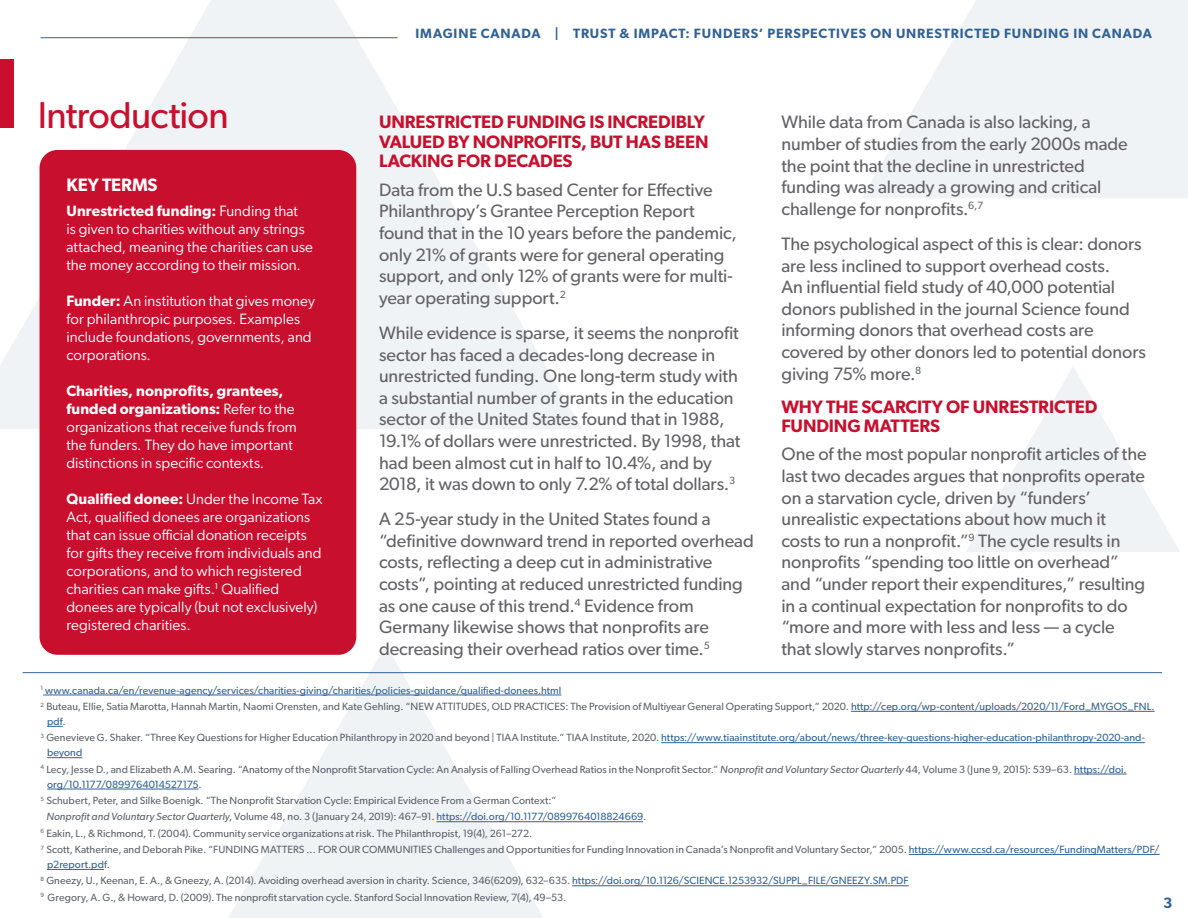
<style>
.page{position:relative;width:1188px;height:918px;background:#fff}
.page>*{position:absolute;margin:0;border:0;box-sizing:border-box;transform-origin:0 0}
.t1{font:37.5px "Gibson";letter-spacing:-.02em;color:#c8102e}
.Paragraph_Spacing{font:18px/21.6px "Gibson";letter-spacing:-.005em;color:#636366}
.Subtitle{font:600 18px/19.5px "Gibson";letter-spacing:-.01em;color:#c8102e}
.Subtitle-2{font:600 18px "Gibson";letter-spacing:-.005em;color:#fff}
.t2{font:15px/18px "Gibson";letter-spacing:.005em;color:#fff}
.t3{font:600 15px "Gibson";color:#326295}
.t4{font:600 13.5px "Gibson";letter-spacing:.065em;color:#326295}
.Footnote{font:10.5px/15px "Gibson";letter-spacing:.005em;color:#5e636b}
.Footnote-2{font:10.5px "Gibson";letter-spacing:.005em;color:#326295}
.s1{font-weight:600}
.s2{color:#326295}
.s3{font-style:italic}
.s4{font-style:italic;color:#5e636b}
.s5{color:#5e636b}
</style>
<div class="page">
<svg style="left:164px;top:645px;width:444px;height:273px"></svg>
<svg style="left:0;top:0;width:582px;height:429px"></svg>
<svg style="left:966px;top:367px;width:214px;height:185px"></svg>
<svg style="left:862px;top:0;width:326px;height:198px;fill:#f0f3f6"></svg>
<hr style="left:40px;top:37px;width:358px;height:1px;background:#326295">
<div style="left:0;top:60px;width:14px;height:68px;background:#c8102e"></div>
<div style="left:40px;top:150px;width:316px;height:505px;background:#c8102e;border-radius:18px"></div>
<hr style="left:43px;top:695px;width:518px;height:1px;background:#326295">
<hr style="left:851px;top:711px;width:304px;height:1px;background:#326295">
<svg style="left:47px;top:726px;width:16px;height:1px"></svg>
<hr style="left:661px;top:742px;width:484px;height:1px;background:#326295">
<hr style="left:47px;top:757px;width:35px;height:1px;background:#326295">
<hr style="left:1074px;top:774px;width:53px;height:1px;background:#326295">
<hr style="left:47px;top:789px;width:152px;height:1px;background:#326295">
<hr style="left:437px;top:821px;width:206px;height:1px;background:#326295">
<hr style="left:909px;top:854px;width:251px;height:1px;background:#326295">
<hr style="left:47px;top:869px;width:57px;height:1px;background:#326295">
<hr style="left:572px;top:886px;width:337px;height:1px;background:#326295">
<hr style="left:23px;top:672px;width:1139px;height:1px;background:#326295">
<p class="t1" style="left:38px;top:93px;width:192px">Introduction</p>
<p class="Subtitle-2" style="left:66px;top:174px;width:93px">KEY TERMS</p>
<p class="t2" style="left:66px;top:202px;width:248px"><span class="s1">Unrestricted funding:</span> Funding that<br>is given to charities without any strings attached, meaning the charities can use the money according to their mission.</p>
<p class="t2" style="left:66px;top:292px;width:250px"><span class="s1">Funder:</span> An institution that gives money for philanthropic purposes. Examples include foundations, governments, and corporations.</p>
<p class="t2" style="left:66px;top:382px;width:232px"><span class="s1">Charities, nonprofits, grantees, funded organizations:</span> Refer to the organizations that receive funds from the funders. They do have important distinctions in specific contexts.</p>
<p class="t2" style="left:66px;top:490px;width:258px"><span class="s1">Qualified donee:</span> Under the Income Tax Act, qualified donees are organizations that can issue official donation receipts for gifts they receive from individuals and corporations, and to which registered charities can make gifts.<sup>1</sup> Qualified donees are typically (but not exclusively) registered charities.</p>
<p class="t4" style="left:416px;top:25px;width:738px">IMAGINE CANADA | TRUST &amp; IMPACT: FUNDERS’ PERSPECTIVES ON UNRESTRICTED FUNDING IN CANADA</p>
<p class="Subtitle" style="left:379px;top:112px;width:331px">UNRESTRICTED FUNDING IS INCREDIBLY<br>VALUED BY NONPROFITS, BUT HAS BEEN<br>LACKING FOR DECADES</p>
<p class="Paragraph_Spacing" style="left:379px;top:179px;width:359px">Data from the U.S based Center for Effective Philanthropy’s Grantee Perception Report found that in the 10 years before the pandemic, only 21% of grants were for general operating support, and only 12% of grants were for multi&shy;year operating support.<sup>2</sup></p>
<p class="Paragraph_Spacing" style="left:379px;top:322px;width:363px">While evidence is sparse, it seems the nonprofit sector has faced a decades-long decrease in unrestricted funding. One long-term study with a substantial number of grants in the education sector of the United States found that in 1988, 19.1% of dollars were unrestricted. By 1998, that had been almost cut in half to 10.4%, and by 2018, it was down to only 7.2% of total dollars.<sup>3</sup></p>
<p class="Paragraph_Spacing" style="left:379px;top:508px;width:376px">A 25-year study in the United States found a “definitive downward trend in reported overhead costs, reflecting a deep cut in administrative costs”, pointing at reduced unrestricted funding as one cause of this trend.<sup>4</sup> Evidence from Germany likewise shows that nonprofits are decreasing their overhead ratios over time.<sup>5</sup></p>
<p class="Paragraph_Spacing" style="left:782px;top:111px;width:348px">While data from Canada is also lacking, a number of studies from the early 2000s made the point that the decline in unrestricted funding was already a growing and critical challenge for nonprofits.<sup>6,7</sup></p>
<p class="Paragraph_Spacing" style="left:782px;top:233px;width:366px">The psychological aspect of this is clear: donors are less inclined to support overhead costs.<br>An influential field study of 40,000 potential donors published in the journal Science found informing donors that overhead costs are covered by other donors led to potential donors giving 75% more.<sup>8</sup></p>
<p class="Subtitle" style="left:782px;top:396px;width:318px">WHY THE SCARCITY OF UNRESTRICTED<br>FUNDING MATTERS</p>
<p class="Paragraph_Spacing" style="left:782px;top:443px;width:367px">One of the most popular nonprofit articles of the last two decades argues that nonprofits operate on a starvation cycle, driven by “funders’ unrealistic expectations about how much it costs to run a nonprofit.”<sup>9</sup> The cycle results in nonprofits “spending too little on overhead” and “under report their expenditures,” resulting in a continual expectation for nonprofits to do “more and more with less and less — a cycle that slowly starves nonprofits.”</p>
<p class="Footnote-2" style="left:40px;top:684px;width:522px"><sup>1</sup> www.canada.ca/en/revenue-agency/services/charities-giving/charities/policies-guidance/qualified-donees.html</p>
<p class="Footnote" style="left:47px;top:699px;width:1109px;text-indent:-7px"><sup>2</sup> Buteau, Ellie, Satia Marotta, Hannah Martin, Naomi Orensten, and Kate Gehling. “NEW ATTITUDES, OLD PRACTICES: The Provision of Multiyear General Operating Support,” 2020. <span class="s2">http://cep.org/wp-content/uploads/2020/11/Ford_MYGOS_FNL. pdf</span>.</p>
<p class="Footnote" style="left:47px;top:730px;width:1099px;text-indent:-7px"><sup>3</sup> Genevieve G. Shaker. “Three Key Questions for Higher Education Philanthropy in 2020 and beyond | TIAA Institute.” TIAA Institute, 2020. <span class="s2">https://www.tiaainstitute.org/about/news/three-key-questions-higher-education-philanthropy-2020-and&shy;beyond</span></p>
<p class="Footnote" style="left:47px;top:761px;width:1081px;text-indent:-7px"><sup>4</sup> Lecy, Jesse D., and Elizabeth A.M. Searing. “Anatomy of the Nonprofit Starvation Cycle: An Analysis of Falling Overhead Ratios in the Nonprofit Sector.” <span class="s3">Nonprofit and Voluntary Sector Quarterly</span> 44, Volume 3 (June 9, 2015): 539–63. <span class="s2">https://doi. org/10.1177/0899764014527175</span>.</p>
<p class="Footnote" style="left:40px;top:793px;width:517px"><sup>5</sup> Schubert, Peter, and Silke Boenigk. “The Nonprofit Starvation Cycle: Empirical Evidence From a German Context:”</p>
<p class="Footnote-2" style="left:46px;top:810px;width:601px"><span class="s4">Nonprofit and Voluntary Sector Quarterly</span><span class="s5">, Volume 48, no. 3 (January 24, 2019): 467–91.</span> https://doi.org/10.1177/0899764018824669<span class="s5">.</span></p>
<p class="Footnote" style="left:40px;top:825px;width:493px"><sup>6</sup> Eakin, L., &amp; Richmond, T. (2004). Community service organizations at risk. The Philanthropist, 19(4), 261–272.</p>
<p class="Footnote" style="left:47px;top:842px;width:1114px;text-indent:-7px"><sup>7</sup> Scott, Katherine, and Deborah Pike. “FUNDING MATTERS … FOR OUR COMMUNITIES Challenges and Opportunities for Funding Innovation in Canada’s Nonprofit and Voluntary Sector,” 2005. <span class="s2">https://www.ccsd.ca/resources/FundingMatters/PDF/ p2report.pd</span>f.</p>
<p class="Footnote" style="left:40px;top:873px;width:870px"><sup>8</sup> Gneezy, U., Keenan, E. A., &amp; Gneezy, A. (2014). Avoiding overhead aversion in charity. Science, 346(6209), 632–635. <span class="s2">https://doi.org/10.1126/SCIENCE.1253932/SUPPL_FILE/GNEEZY.SM.PDF</span></p>
<p class="Footnote" style="left:40px;top:890px;width:527px"><sup>9</sup> Gregory, A. G., &amp; Howard, D. (2009). The nonprofit starvation cycle. Stanford Social Innovation Review, 7(4), 49–53.</p>
<p class="t3" style="left:1163px;top:894px;width:11px">3</p>
</div>
